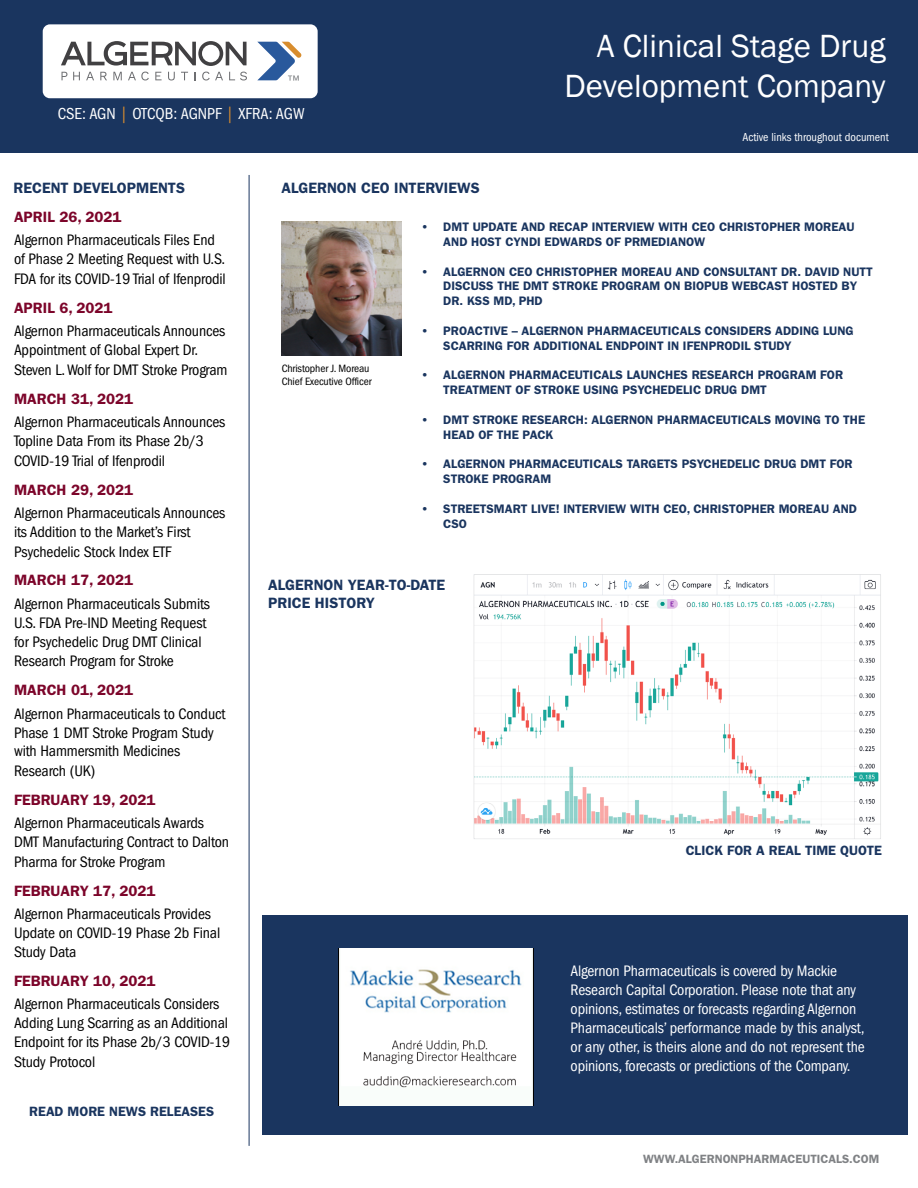
<style>
.page{position:relative;width:918px;height:1188px;background:#fff}
.page>*{position:absolute;margin:0;border:0;box-sizing:border-box;transform-origin:0 0}
.t1{font:33px/39.6px "Franklin Gothic";color:#fff;text-align:right}
.t2{font:condensed 16.5px "Franklin Gothic";color:#fff}
.t3{font:condensed 15.75px/19.4px "Franklin Gothic";letter-spacing:-.01em;color:#000}
.t4{font:condensed 15.75px/18.9px "Franklin Gothic";letter-spacing:-.01em;color:#fff}
.t5{font:600 15px "Franklin Gothic";color:#7c052a}
.t6{font:600 15px/18px "Franklin Gothic";color:#1a355f}
.t7{font:600 13.5px "Franklin Gothic";color:#1a355f}
.t8{font:600 12.3px/14.9px "Franklin Gothic";color:#1a355f}
.t9{font:600 12px "Franklin Gothic";color:#808285}
.t10{font:condensed 12px "Franklin Gothic";color:#fff}
.t11{font:condensed 10.95px/13.2px "Franklin Gothic";letter-spacing:-.01em;color:#000;scale:1.04 1}
.s1{color:#d88d2f}
</style>
<div class="page">
<div style="left:0;top:0;width:918px;height:153px;background:#1a355f"></div>
<div style="left:43px;top:24px;width:275px;height:74px;background:#fff;border-radius:7px"></div>
<svg style="left:62px;top:72px;width:5px;height:8px"></svg>
<svg style="left:73px;top:72px;width:7px;height:8px"></svg>
<svg style="left:86px;top:72px;width:8px;height:8px"></svg>
<svg style="left:100px;top:72px;width:7px;height:8px"></svg>
<svg style="left:113px;top:72px;width:9px;height:8px"></svg>
<svg style="left:128px;top:72px;width:21px;height:8px"></svg>
<svg style="left:155px;top:72px;width:7px;height:8px"></svg>
<svg style="left:168px;top:72px;width:7px;height:8px"></svg>
<svg style="left:181px;top:72px;width:7px;height:8px"></svg>
<svg style="left:202px;top:72px;width:21px;height:8px"></svg>
<svg style="left:229px;top:72px;width:18px;height:8px"></svg>
<svg style="left:61px;top:41px;width:186px;height:25px"></svg>
<svg style="left:257px;top:42px;width:45px;height:39px"></svg>
<img style="left:281px;top:222px;width:121px;height:133px">
<hr style="left:249px;top:175px;width:1px;height:971px;background:#1a355f">
<img style="left:473px;top:574px;width:408px;height:265px">
<div style="left:262px;top:916px;width:646px;height:219px;background:#1a355f"></div>
<img style="left:338px;top:948px;width:196px;height:158px">
<p class="t2" style="left:58px;top:104px;width:248px">CSE: AGN <span class="s1">|</span> OTCQB: AGNPF <span class="s1">|</span> XFRA: AGW</p>
<p class="t6" style="left:14px;top:179px;width:173px">RECENT DEVELOPMENTS</p>
<p class="t6" style="left:281px;top:179px;width:200px">ALGERNON CEO INTERVIEWS</p>
<h1 class="t1" style="left:565px;top:27px;width:323px">A Clinical Stage Drug<br>Development Company</h1>
<p class="t10" style="left:743px;top:130px;width:148px">Active links throughout document</p>
<p class="t5" style="left:14px;top:208px;width:109px">APRIL 26, 2021</p>
<p class="t3" style="left:14px;top:231px;width:213px">Algernon Pharmaceuticals Files End of Phase 2 Meeting Request with U.S.<br>FDA for its COVID-19 Trial of Ifenprodil</p>
<p class="t5" style="left:14px;top:299px;width:100px">APRIL 6, 2021</p>
<p class="t3" style="left:14px;top:321px;width:215px">Algernon Pharmaceuticals Announces<br>Appointment of Global Expert Dr.<br>Steven L. Wolf for DMT Stroke Program</p>
<p class="t5" style="left:14px;top:390px;width:121px">MARCH 31, 2021</p>
<p class="t3" style="left:14px;top:412px;width:213px">Algernon Pharmaceuticals Announces<br>Topline Data From its Phase 2b/3<br>COVID-19 Trial of Ifenprodil</p>
<p class="t5" style="left:14px;top:481px;width:121px">MARCH 29, 2021</p>
<p class="t3" style="left:14px;top:503px;width:213px">Algernon Pharmaceuticals Announces its Addition to the Market’s First<br>Psychedelic Stock Index ETF</p>
<p class="t5" style="left:14px;top:571px;width:121px">MARCH 17, 2021</p>
<p class="t3" style="left:14px;top:594px;width:198px">Algernon Pharmaceuticals Submits<br>U.S. FDA Pre-IND Meeting Request for Psychedelic Drug DMT Clinical<br>Research Program for Stroke</p>
<p class="t5" style="left:14px;top:681px;width:121px">MARCH 01, 2021</p>
<p class="t3" style="left:14px;top:704px;width:213px">Algernon Pharmaceuticals to Conduct<br>Phase 1 DMT Stroke Program Study with Hammersmith Medicines<br>Research (UK)</p>
<p class="t5" style="left:14px;top:791px;width:143px">FEBRUARY 19, 2021</p>
<p class="t3" style="left:14px;top:814px;width:217px">Algernon Pharmaceuticals Awards<br>DMT Manufacturing Contract to Dalton<br>Pharma for Stroke Program</p>
<p class="t5" style="left:14px;top:882px;width:143px">FEBRUARY 17, 2021</p>
<p class="t3" style="left:14px;top:905px;width:208px;line-height:18.9px">Algernon Pharmaceuticals Provides<br>Update on COVID-19 Phase 2b Final<br>Study Data</p>
<p class="t5" style="left:14px;top:972px;width:143px">FEBRUARY 10, 2021</p>
<p class="t3" style="left:14px;top:995px;width:218px">Algernon Pharmaceuticals Considers<br>Adding Lung Scarring as an Additional<br>Endpoint for its Phase 2b/3 COVID-19<br>Study Protocol</p>
<p class="t7" style="left:29px;top:1103px;width:186px">READ MORE NEWS RELEASES</p>
<p class="t11" style="left:282px;top:362px;width:88px">Christopher J. Moreau<br>Chief Executive Officer</p>
<p class="t8" style="left:443px;top:219px;width:413px;text-indent:-22px">• DMT UPDATE AND RECAP INTERVIEW WITH CEO CHRISTOPHER MOREAU<br>AND HOST CYNDI EDWARDS OF PRMEDIANOW</p>
<p class="t8" style="left:443px;top:264px;width:431px;text-indent:-22px">• ALGERNON CEO CHRISTOPHER MOREAU AND CONSULTANT DR. DAVID NUTT<br>DISCUSS THE DMT STROKE PROGRAM ON BIOPUB WEBCAST HOSTED BY<br>DR. KSS MD, PHD</p>
<p class="t8" style="left:443px;top:323px;width:412px;text-indent:-22px">• PROACTIVE – ALGERNON PHARMACEUTICALS CONSIDERS ADDING LUNG<br>SCARRING FOR ADDITIONAL ENDPOINT IN IFENPRODIL STUDY</p>
<p class="t8" style="left:443px;top:368px;width:401px;text-indent:-22px">• ALGERNON PHARMACEUTICALS LAUNCHES RESEARCH PROGRAM FOR<br>TREATMENT OF STROKE USING PSYCHEDELIC DRUG DMT</p>
<p class="t8" style="left:443px;top:412px;width:423px;text-indent:-22px">• DMT STROKE RESEARCH: ALGERNON PHARMACEUTICALS MOVING TO THE<br>HEAD OF THE PACK</p>
<p class="t8" style="left:443px;top:457px;width:411px;text-indent:-22px">• ALGERNON PHARMACEUTICALS TARGETS PSYCHEDELIC DRUG DMT FOR<br>STROKE PROGRAM</p>
<p class="t8" style="left:443px;top:501px;width:415px;text-indent:-22px">• STREETSMART LIVE! INTERVIEW WITH CEO, CHRISTOPHER MOREAU AND<br>CSO</p>
<p class="t6" style="left:268px;top:576px;width:179px">ALGERNON YEAR-TO-DATE<br>PRICE HISTORY</p>
<p class="t7" style="left:686px;top:843px;width:198px">CLICK FOR A REAL TIME QUOTE</p>
<p class="t4" style="left:571px;top:961px;width:296px">Algernon Pharmaceuticals is covered by Mackie Research Capital Corporation. Please note that any opinions, estimates or forecasts regarding Algernon Pharmaceuticals’ performance made by this analyst, or any other, is theirs alone and do not represent the opinions, forecasts or predictions of the Company.</p>
<p class="t9" style="left:643px;top:1152px;width:238px">WWW.ALGERNONPHARMACEUTICALS.COM</p>
</div>
